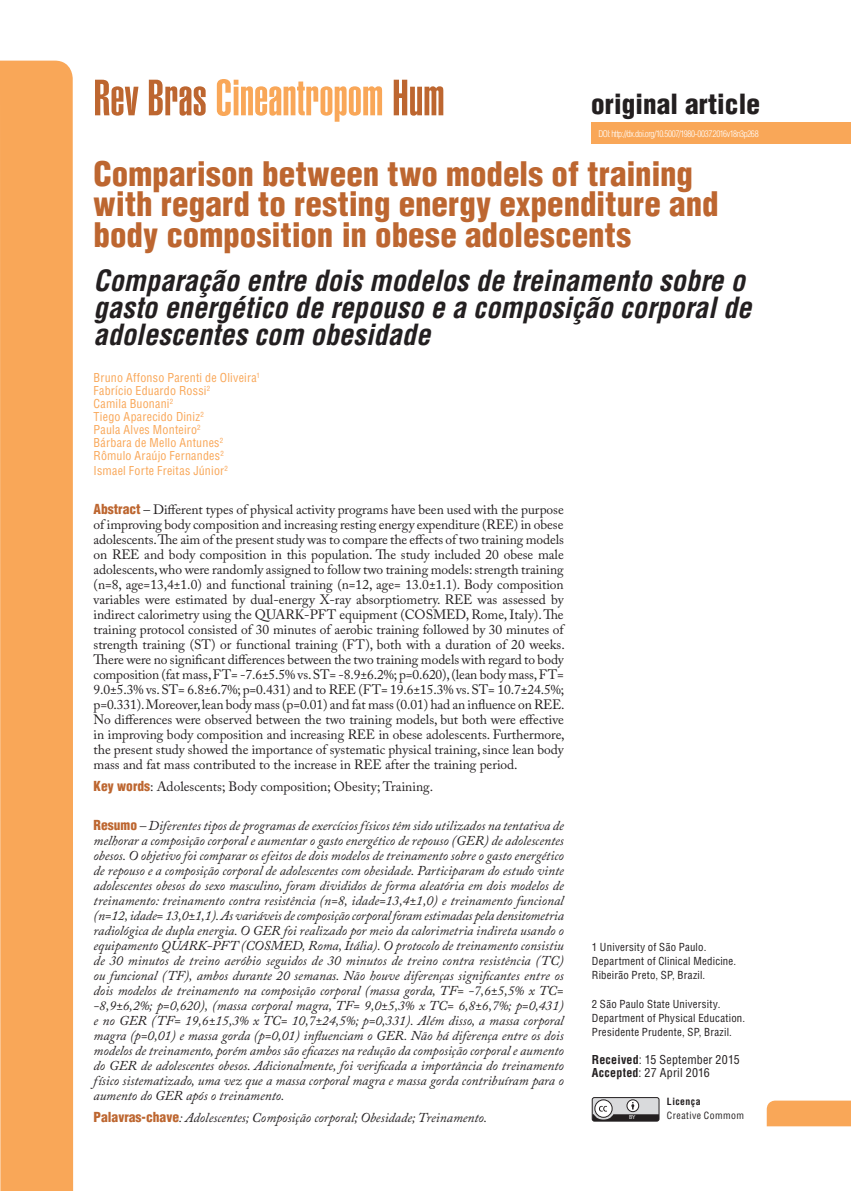
<style>
.page{position:relative;width:851px;height:1191px;background:#fff}
.page>*{position:absolute;margin:0;border:0;box-sizing:border-box;transform-origin:0 0}
.t1{font:50.1px "Helvetica LT Std Ultra Comp";letter-spacing:.005em;color:#f9a758}
.Titulo{font:900 condensed 33px/30.8px "Helvetica LT Std";color:#bd6630}
.Titulo_ingles{font:italic 700 condensed 28.5px/27px "Helvetica LT Std";color:#231f20}
.t2{font:900 condensed 27.15px "Helvetica LT Std";letter-spacing:.005em;color:#231f20}
.resumo{font:italic 13.5px/15px "Adobe Caslon Pro";color:#231f20;text-align:justify}
.abstract{font:13.5px/15px "Adobe Caslon Pro";letter-spacing:-.005em;color:#231f20;text-align:justify}
.autores{font:condensed 12px "Helvetica LT Std";letter-spacing:.02em;color:#f9a758}
.Aprovado{font:condensed 12px "Helvetica LT Std";letter-spacing:.015em;color:#231f20}
.endereço_autores{font:condensed 10.8px/14.1px "Helvetica LT Std";letter-spacing:.025em;color:#231f20}
.t3{font:condensed 9.75px "Helvetica LT Std";letter-spacing:.045em;color:#231f20}
.t4{font:700 condensed 9.75px "Helvetica LT Std";letter-spacing:.05em;color:#231f20}
.t5{font:300 condensed 9px "Helvetica LT Std";letter-spacing:-.05em;color:#fff}
.t6{font:600 semi-expanded 6px "Myriad Pro";color:#fff}
.s1{color:#bd6630}
.s2{font-family:"Helvetica LT Std";font-weight:900;font-stretch:condensed;color:#bd6630}
.s3{font-family:"Helvetica LT Std";font-weight:900;font-style:normal;font-stretch:condensed;color:#bd6630}
.s4{font-weight:700}
</style>
<div class="page">
<div style="left:592px;top:1097px;width:67px;height:24px;background:#d9dadc;border-radius:2px"></div>
<div style="left:591px;top:1097px;width:68px;height:24px;border:1px solid #231f20;border-radius:2px"></div>
<svg style="left:594px;top:1099px;width:18px;height:18px"></svg>
<div style="left:594px;top:1099px;width:18px;height:18px;border:1px solid #231f20;border-radius:50%"></div>
<div style="left:626px;top:1099px;width:13px;height:13px;border:1px solid #231f20;border-radius:50%"></div>
<div style="left:591px;top:122px;width:259px;height:22px;background:#f9a758"></div>
<div style="left:766px;top:1100px;width:84px;height:26px;background:#f9a758"></div>
<div style="left:0;top:61px;width:73px;height:1130px;background:#f9a758"></div>
<svg style="left:592px;top:1102px;width:67px;height:19px"></svg>
<h1 class="t1" style="left:94px;top:69px;width:352px"><span class="s1">Rev Bras</span> Cineantropom <span class="s1">Hum</span></h1>
<p class="t2" style="left:591px;top:87px;width:170px">original article</p>
<p class="t5" style="left:598px;top:128px;width:162px">DOI:http://dx.doi.org/10.5007/1980-0037.2016v18n3p268</p>
<p class="Titulo" style="left:94px;top:158px;width:626px">Comparison between two models of training with regard to resting energy expenditure and body composition in obese adolescents</p>
<p class="Titulo_ingles" style="left:94px;top:267px;width:659px">Comparação entre dois modelos de treinamento sobre o gasto energético de repouso e a composição corporal de adolescentes com obesidade</p>
<p class="autores" style="left:94px;top:370px;width:168px">Bruno Affonso Parenti de Oliveira<sup>1</sup></p>
<p class="autores" style="left:94px;top:383px;width:118px">Fabrício Eduardo Rossi<sup>2</sup></p>
<p class="autores" style="left:94px;top:396px;width:81px">Camila Buonani<sup>2</sup></p>
<p class="autores" style="left:94px;top:409px;width:112px">Tiego Aparecido Diniz<sup>2</sup></p>
<p class="autores" style="left:94px;top:422px;width:109px">Paula Alves Monteiro<sup>2</sup></p>
<p class="autores" style="left:94px;top:435px;width:131px">Bárbara de Mello Antunes<sup>2</sup></p>
<p class="autores" style="left:94px;top:448px;width:132px">Rômulo Araújo Fernandes<sup>2</sup></p>
<p class="autores" style="left:94px;top:463px;width:136px">Ismael Forte Freitas Júnior<sup>2</sup></p>
<p class="abstract" style="left:94px;top:502px;width:472px"><span class="s2">Abstract</span> – Different types of physical activity programs have been used with the purpose of improving body composition and increasing resting energy expenditure (REE) in obese adolescents. The aim of the present study was to compare the effects of two training models on REE and body composition in this population. The study included 20 obese male adolescents, who were randomly assigned to follow two training models: strength training (n=8, age=13,4±1.0) and functional training (n=12, age= 13.0±1.1). Body composition variables were estimated by dual-energy X-ray absorptiometry. REE was assessed by indirect calorimetry using the QUARK-PFT equipment (COSMED, Rome, Italy). The training protocol consisted of 30 minutes of aerobic training followed by 30 minutes of strength training (ST) or functional training (FT), both with a duration of 20 weeks.<br>There were no significant differences between the two training models with regard to body composition (fat mass, FT= -7.6±5.5% vs. ST= -8.9±6.2%; p=0.620), (lean body mass, FT= 9.0±5.3% vs. ST= 6.8±6.7%; p=0.431) and to REE (FT= 19.6±15.3% vs. ST= 10.7±24.5%; p=0.331). Moreover, lean body mass (p=0.01) and fat mass (0.01) had an influence on REE.<br>No differences were observed between the two training models, but both were effective in improving body composition and increasing REE in obese adolescents. Furthermore, the present study showed the importance of systematic physical training, since lean body mass and fat mass contributed to the increase in REE after the training period.</p>
<p class="abstract" style="left:94px;top:778px;width:341px"><span class="s2">Key words</span>: Adolescents; Body composition; Obesity; Training.</p>
<p class="resumo" style="left:94px;top:817px;width:471px"><span class="s3">Resumo</span> – Diferentes tipos de programas de exercícios físicos têm sido utilizados na tentativa de melhorar a composição corporal e aumentar o gasto energético de repouso (GER) de adolescentes obesos. O objetivo foi comparar os efeitos de dois modelos de treinamento sobre o gasto energético de repouso e a composição corporal de adolescentes com obesidade. Participaram do estudo vinte adolescentes obesos do sexo masculino, foram divididos de forma aleatória em dois modelos de treinamento: treinamento contra resistência (n=8, idade=13,4±1,0) e treinamento funcional (n=12, idade= 13,0±1,1). As variáveis de composição corporal foram estimadas pela densitometria radiológica de dupla energia. O GER foi realizado por meio da calorimetria indireta usando o equipamento QUARK-PFT (COSMED, Roma, Itália). O protocolo de treinamento consistiu de 30 minutos de treino aeróbio seguidos de 30 minutos de treino contra resistência (TC) ou funcional (TF), ambos durante 20 semanas. Não houve diferenças significantes entre os dois modelos de treinamento na composição corporal (massa gorda, TF= -7,6±5,5% x TC= -8,9±6,2%; p=0,620), (massa corporal magra, TF= 9,0±5,3% x TC= 6,8±6,7%; p=0,431) e no GER (TF= 19,6±15,3% x TC= 10,7±24,5%; p=0,331). Além disso, a massa corporal magra (p=0,01) e massa gorda (p=0,01) influenciam o GER. Não há diferença entre os dois modelos de treinamento, porém ambos são eficazes na redução da composição corporal e aumento do GER de adolescentes obesos. Adicionalmente, foi verificada a importância do treinamento físico sistematizado, uma vez que a massa corporal magra e massa gorda contribuíram para o aumento do GER após o treinamento.</p>
<p class="resumo" style="left:94px;top:1109px;width:395px"><span class="s3">Palavras-chave</span>: Adolescentes; Composição corporal; Obesidade; Treinamento.</p>
<p class="endereço_autores" style="left:591px;top:939px;width:146px">1 University of São Paulo.<br>Department of Clinical Medicine.<br>Ribeirão Preto, SP, Brazil.</p>
<p class="endereço_autores" style="left:591px;top:996px;width:155px">2 São Paulo State University.<br>Department of Physical Education.<br>Presidente Prudente, SP, Brazil.</p>
<p class="Aprovado" style="left:591px;top:1051px;width:149px"><span class="s4">Received</span>: 15 September 2015</p>
<p class="Aprovado" style="left:591px;top:1065px;width:120px"><span class="s4">Accepted</span>: 27 April 2016</p>
<p class="t4" style="left:666px;top:1095px;width:35px">Licença</p>
<p class="t3" style="left:666px;top:1109px;width:78px">Creative Commom</p>
<p class="t6" style="left:629px;top:1113px;width:8px">BY</p>
</div>
